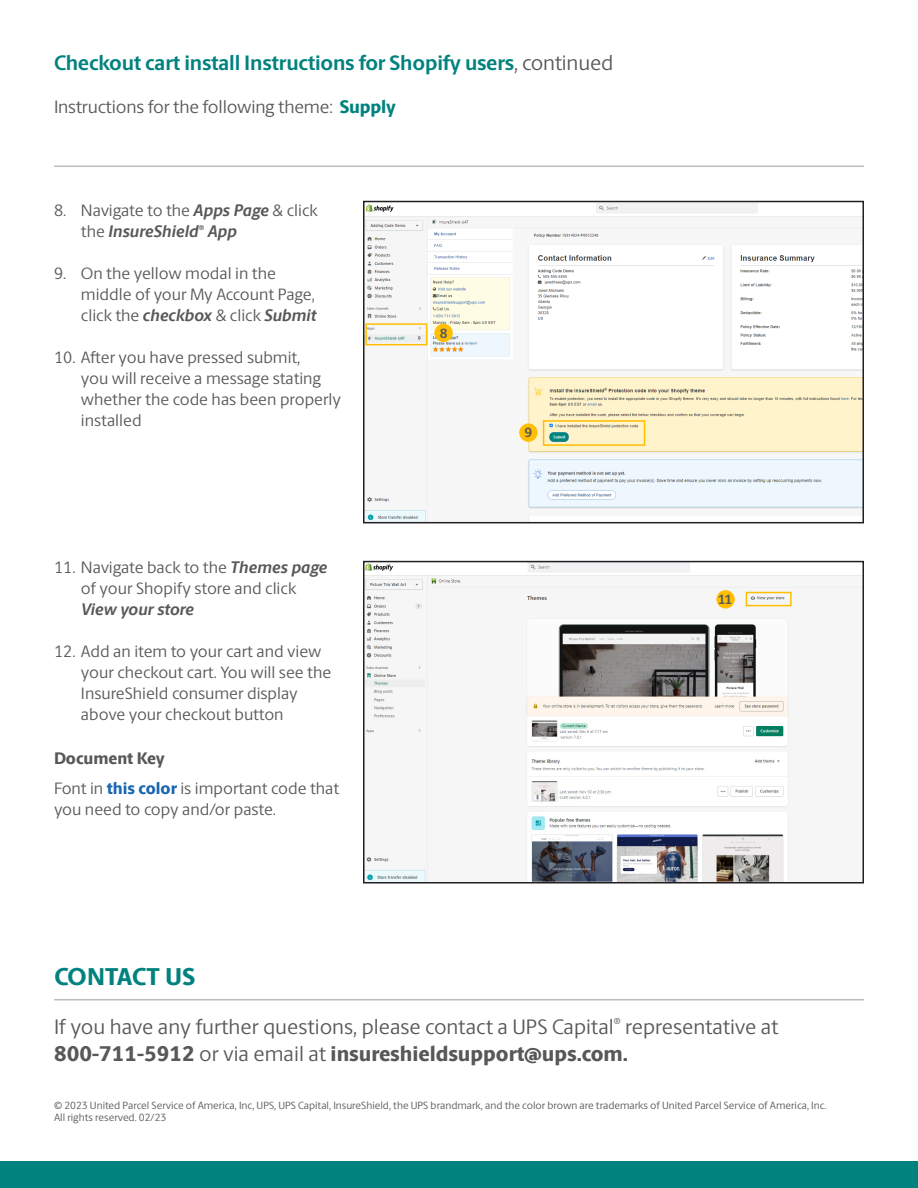
<style>
.page{position:relative;width:918px;height:1188px;background:#fff}
.page>*{position:absolute;margin:0;border:0;box-sizing:border-box;transform-origin:0 0}
.t1{font:800 24px "UPS Berlingske Sans";letter-spacing:-.005em;color:#00827e}
.t2{font:800 21px/27px "UPS Berlingske Sans";color:#57585a}
.t3{font:700 21px "UPS Berlingske Sans";letter-spacing:-.01em;color:#00827e}
.t4{font:21px "UPS Berlingske Sans";color:#57585a}
.t5{font:18px "UPS Berlingske Sans";letter-spacing:-.01em;color:#57585a}
.t6{font:16.5px/21px "UPS Berlingske Sans";color:#57585a}
.t7{font:800 16.5px "UPS Berlingske Sans";letter-spacing:-.005em;color:#57585a}
.t8{font:italic 700 16.5px "UPS Berlingske Sans";color:#57585a}
.t9{font:700 13.5px "UPS Berlingske Sans";color:#57585a}
.t10{font:10.5px/12px "UPS Berlingske Sans";color:#57585a}
.t11{font:8.7px "UPS Berlingske Sans";color:#57585a}
.t12{font:italic 700 7.05px "UPS Berlingske Sans";color:#57585a}
.s1{font-weight:400;color:#57585a}
.s2{font-weight:800;color:#00827e}
.s3{font-weight:700;font-style:italic}
.s4{font-weight:800;color:#1966b1}
.s5{font-weight:400}
</style>
<div class="page">
<hr style="left:54px;top:999px;width:810px;height:1px;background:#bcbdc0">
<img style="left:366px;top:204px;width:495px;height:316px">
<div style="left:363px;top:201px;width:501px;height:322px;border:2px solid #231f20"></div>
<img style="left:366px;top:564px;width:495px;height:317px">
<div style="left:363px;top:561px;width:501px;height:323px;border:2px solid #231f20"></div>
<div style="left:434px;top:324px;width:19px;height:18px;background:#ffbe00;border-radius:50%"></div>
<div style="left:519px;top:423px;width:19px;height:19px;background:#ffbe00;border-radius:50%"></div>
<div style="left:365px;top:323px;width:62px;height:22px;border:2px solid #ffbe00"></div>
<div style="left:543px;top:420px;width:102px;height:26px;border:2px solid #ffbe00"></div>
<div style="left:716px;top:590px;width:19px;height:19px;background:#ffbe00;border-radius:50%"></div>
<div style="left:746px;top:592px;width:46px;height:14px;border:2px solid #ffbe00"></div>
<div style="left:0;top:1161px;width:918px;height:27px;background:#00827e"></div>
<hr style="left:54px;top:166px;width:810px;height:1px;background:#bcbdc0">
<p class="t3" style="left:54px;top:47px;width:561px">Checkout cart install Instructions for Shopify users<span class="s1">, continued</span></p>
<p class="t5" style="left:54px;top:94px;width:343px">Instructions for the following theme: <span class="s2">Supply</span></p>
<p class="t6" style="left:81px;top:199px;width:238px;text-indent:-27px">8. Navigate to the <span class="s3">Apps Page</span> &amp; click the <span class="s3">InsureShield</span></p>
<p class="t12" style="left:199px;top:222px;width:7px">®</p>
<p class="t8" style="left:208px;top:219px;width:31px">App</p>
<p class="t6" style="left:81px;top:262px;width:237px;text-indent:-27px">9. On the yellow modal in the middle of your My Account Page, click the <span class="s3">checkbox</span> &amp; click <span class="s3">Submit</span></p>
<p class="t6" style="left:81px;top:346px;width:262px;text-indent:-27px">10. After you have pressed submit,<br>you will receive a message stating whether the code has been properly installed</p>
<p class="t6" style="left:81px;top:556px;width:248px;text-indent:-27px">11. Navigate back to the <span class="s3">Themes page </span>of your Shopify store and click<br><span class="s3">View your store</span></p>
<p class="t6" style="left:81px;top:640px;width:252px;text-indent:-27px">12. Add an item to your cart and view your checkout cart. You will see the<br>InsureShield consumer display above your checkout button</p>
<p class="t7" style="left:54px;top:746px;width:112px">Document Key</p>
<p class="t6" style="left:54px;top:777px;width:287px">Font in <span class="s4">this color</span> is important code that you need to copy and/or paste.</p>
<p class="t1" style="left:54px;top:958px;width:142px">CONTACT US</p>
<p class="t9" style="left:440px;top:323px;width:9px">8</p>
<p class="t9" style="left:525px;top:423px;width:9px">9</p>
<p class="t9" style="left:718px;top:589px;width:16px">11</p>
<p class="t4" style="left:54px;top:1012px;width:561px">If you have any further questions, please contact a UPS Capital</p>
<p class="t11" style="left:614px;top:1015px;width:8px">®</p>
<p class="t2" style="left:54px;top:1013px;width:726px;text-indent:571px"><span class="s5">representative at<br></span>800-711-5912 <span class="s5">or via email at</span> insureshieldsupport@ups.com.</p>
<p class="t10" style="left:54px;top:1099px;width:774px">© 2023 United Parcel Service of America, Inc, UPS, UPS Capital, InsureShield, the UPS brandmark, and the color brown are trademarks of United Parcel Service of America, Inc.<br>All rights reserved. 02/23</p>
</div>
